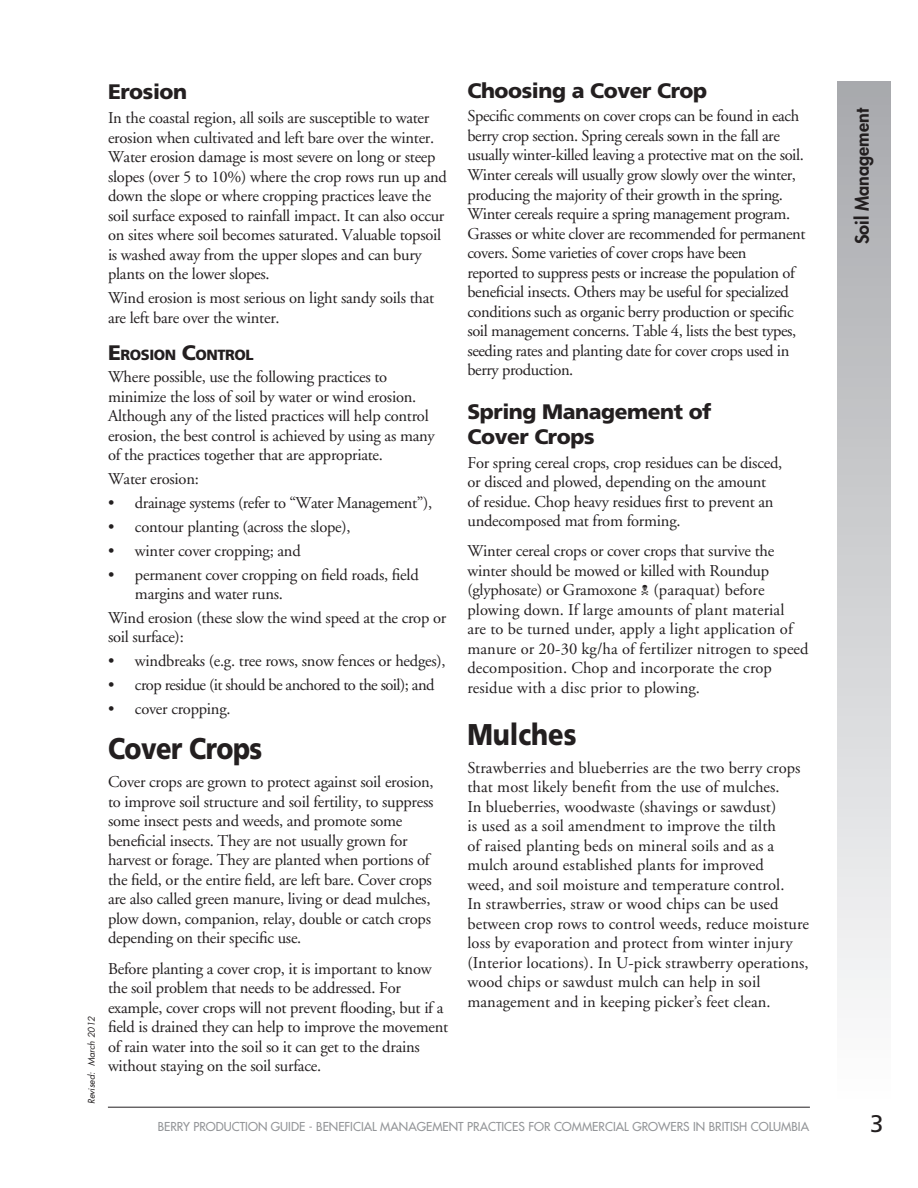
<style>
.page{position:relative;width:918px;height:1188px;background:#fff}
.page>*{position:absolute;margin:0;border:0;box-sizing:border-box;transform-origin:0 0}
.t1{font:900 30px "Frutiger";letter-spacing:-.02em;color:#231f20;scale:.85 1}
.t2{font:900 30px "Frutiger";color:#231f20;scale:.85 1}
.t3{font:24px "Frutiger";color:#231f20}
.t4{font:900 21px/25.2px "Frutiger";letter-spacing:-.02em;color:#231f20}
.t5{font:800 18px "Futura";color:#231f20}
.t6{font:16.5px/19.5px "Adobe Garamond";letter-spacing:-.015em;color:#231f20}
.t7{font:16.5px/19.5px "Adobe Garamond";letter-spacing:.005em;color:#231f20}
.t8{font:16.5px "Adobe Garamond";letter-spacing:-.035em;color:#231f20}
.t9{font:900 14.7px "Frutiger";letter-spacing:-.03em;color:#231f20}
.t10{font:12px "Futura";color:#939598}
.t11{font:italic 9px "Futura";color:#231f20}
.s1{font-size:21px}
</style>
<div class="page">
<div style="left:837px;top:81px;width:54px;height:1024px;background:linear-gradient(to bottom,#a7a8ac,#fdfdfd)"></div>
<hr style="left:108px;top:1107px;width:702px;height:1px;background:#231f20">
<p class="t11" style="left:85px;top:1104px;width:90px;rotate:-90deg">Revised: March 2012</p>
<p class="t4" style="left:108px;top:79px;width:81px">Erosion</p>
<p class="t6" style="left:108px;top:109px;width:340px">In the coastal region, all soils are susceptible to water erosion when cultivated and left bare over the winter.<br>Water erosion damage is most severe on long or steep slopes (over 5 to 10%) where the crop rows run up and down the slope or where cropping practices leave the soil surface exposed to rainfall impact. It can also occur on sites where soil becomes saturated. Valuable topsoil is washed away from the upper slopes and can bury plants on the lower slopes.</p>
<p class="t6" style="left:108px;top:289px;width:328px">Wind erosion is most serious on light sandy soils that are left bare over the winter.</p>
<p class="t9" style="left:108px;top:346px;width:147px"><span class="s1">E</span>ROSION <span class="s1">C</span>ONTROL</p>
<p class="t6" style="left:108px;top:368px;width:328px">Where possible, use the following practices to minimize the loss of soil by water or wind erosion.<br>Although any of the listed practices will help control erosion, the best control is achieved by using as many of the practices together that are appropriate.</p>
<p class="t6" style="left:108px;top:470px;width:92px">Water erosion:</p>
<p class="t6" style="left:108px;top:494px;width:326px">• drainage systems (refer to “Water Management”),</p>
<p class="t6" style="left:108px;top:517px;width:244px">• contour planting (across the slope),</p>
<p class="t6" style="left:108px;top:541px;width:194px">• winter cover cropping; and</p>
<p class="t6" style="left:135px;top:565px;width:285px;text-indent:-27px">• permanent cover cropping on field roads, field margins and water runs.</p>
<p class="t6" style="left:108px;top:608px;width:340px">Wind erosion (these slow the wind speed at the crop or soil surface):</p>
<p class="t6" style="left:108px;top:652px;width:339px">• windbreaks (e.g. tree rows, snow fences or hedges),</p>
<p class="t8" style="left:108px;top:676px;width:328px">• crop residue (it should be anchored to the soil); and</p>
<p class="t6" style="left:108px;top:699px;width:124px">• cover cropping.</p>
<h1 class="t1" style="left:108px;top:731px;width:183px">Cover Crops</h1>
<p class="t6" style="left:108px;top:773px;width:327px">Cover crops are grown to protect against soil erosion, to improve soil structure and soil fertility, to suppress some insect pests and weeds, and promote some beneficial insects. They are not usually grown for harvest or forage. They are planted when portions of the field, or the entire field, are left bare. Cover crops are also called green manure, living or dead mulches, plow down, companion, relay, double or catch crops depending on their specific use.</p>
<p class="t6" style="left:108px;top:959px;width:342px">Before planting a cover crop, it is important to know the soil problem that needs to be addressed. For example, cover crops will not prevent flooding, but if a field is drained they can help to improve the movement of rain water into the soil so it can get to the drains without staying on the soil surface.</p>
<p class="t4" style="left:467px;top:78px;width:241px">Choosing a Cover Crop</p>
<p class="t6" style="left:467px;top:107px;width:340px">Specific comments on cover crops can be found in each berry crop section. Spring cereals sown in the fall are usually winter-killed leaving a protective mat on the soil.<br>Winter cereals will usually grow slowly over the winter, producing the majority of their growth in the spring.<br>Winter cereals require a spring management program.<br>Grasses or white clover are recommended for permanent covers. Some varieties of cover crops have been<br>reported to suppress pests or increase the population of beneficial insects. Others may be useful for specialized conditions such as organic berry production or specific soil management concerns. Table 4, lists the best types, seeding rates and planting date for cover crops used in berry production.</p>
<p class="t4" style="left:467px;top:399px;width:246px">Spring Management of<br>Cover Crops</p>
<p class="t6" style="left:467px;top:453px;width:316px">For spring cereal crops, crop residues can be disced, or disced and plowed, depending on the amount of residue. Chop heavy residues first to prevent an undecomposed mat from forming.</p>
<p class="t7" style="left:467px;top:542px;width:343px">Winter cereal crops or cover crops that survive the winter should be mowed or killed with Roundup (glyphosate) or Gramoxone (paraquat) before plowing down. If large amounts of plant material<br>are to be turned under, apply a light application of manure or 20-30 kg/ha of fertilizer nitrogen to speed decomposition. Chop and incorporate the crop residue with a disc prior to plowing.</p>
<h1 class="t2" style="left:467px;top:716px;width:130px">Mulches</h1>
<p class="t7" style="left:467px;top:758px;width:343px">Strawberries and blueberries are the two berry crops that most likely benefit from the use of mulches.<br>In blueberries, woodwaste (shavings or sawdust)<br>is used as a soil amendment to improve the tilth<br>of raised planting beds on mineral soils and as a mulch around established plants for improved<br>weed, and soil moisture and temperature control.<br>In strawberries, straw or wood chips can be used between crop rows to control weeds, reduce moisture loss by evaporation and protect from winter injury (Interior locations). In U-pick strawberry operations, wood chips or sawdust mulch can help in soil management and in keeping picker’s feet clean.</p>
<p class="t10" style="left:158px;top:1119px;width:268px">BERRY PRODUCTION GUIDE - BENEFICIAL MANAGEME</p>
<p class="t10" style="left:449px;top:1119px;width:133px">NT PRACTICES FOR COMMER</p>
<p class="t10" style="left:605px;top:1119px;width:206px">CIAL GROWERS IN BRITISH COLUMB IA</p>
<p class="t5" style="left:850px;top:244px;width:138px;rotate:-90deg">Soil Management</p>
<h2 class="t3" style="left:870px;top:1110px;width:15px">3</h2>
</div>
